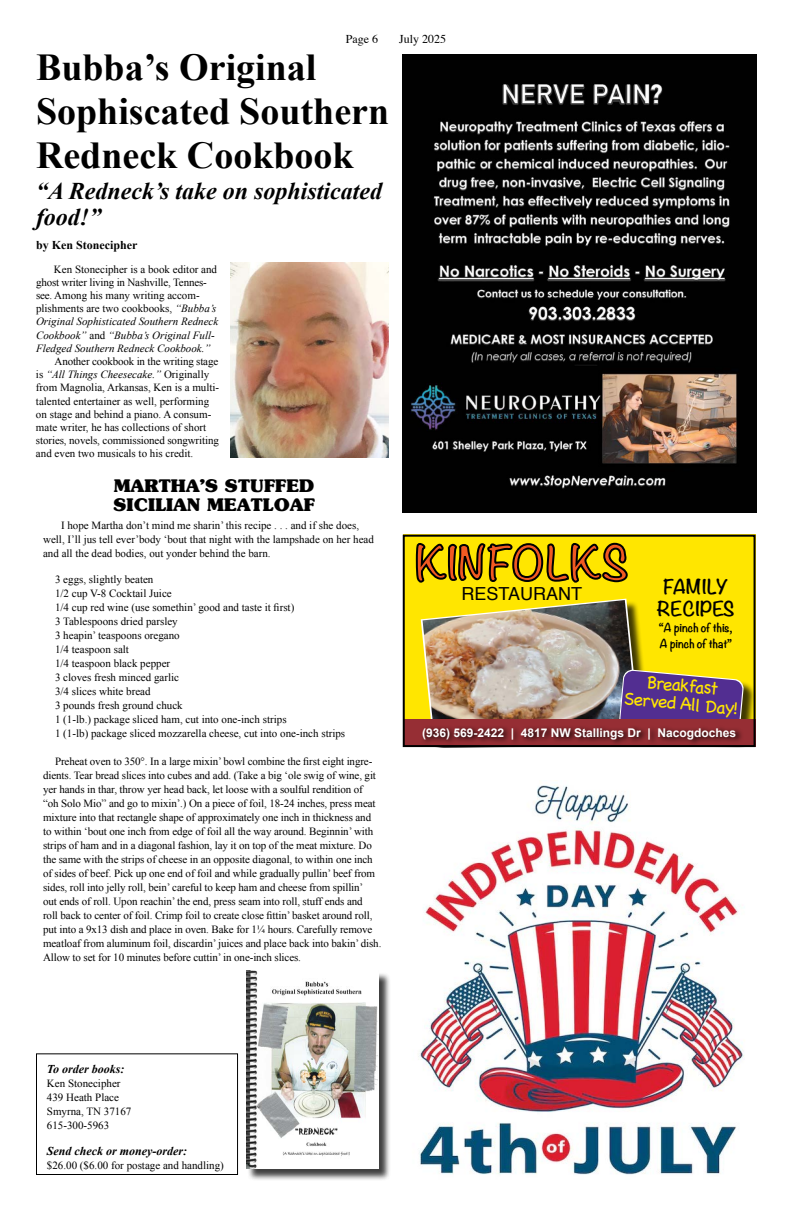
<style>
.page{position:relative;width:792px;height:1224px;background:#fff}
.page>*{position:absolute;margin:0;border:0;box-sizing:border-box;transform-origin:0 0}
.t1{font:700 38px/44px "Times New Roman";color:#000}
.t2{font:italic 700 24px/26px "Times New Roman";color:#000}
.t3{font:900 18px/19px "Subway";letter-spacing:.01em;color:#000}
.t4{font:18px/18px "Chalkboard";color:#ffe600;text-align:center}
.t5{font:700 18px/21.6px "Noteworthy";color:#000;text-align:center}
.t6{font:18px "Helvetica";color:#000}
.t7{font:700 12px "Arial";color:#fff}
.t8{font:italic 700 12px "Times New Roman";color:#000}
.t9{font:700 12px "Times New Roman";color:#000}
.t10{font:12px "Times";color:#000}
.t11{font:11px/14px "Times New Roman";letter-spacing:-.01em;color:#000}
.t12{font:700 11px/16px "Noteworthy";color:#000}
.s1{font-style:italic}
</style>
<div class="page">
<div style="left:36px;top:1053px;width:202px;height:122px;border:1px solid #000"></div>
<img style="left:230px;top:262px;width:159px;height:195px">
<div style="left:247px;top:972px;width:144px;height:209px;background:#000;opacity:.75"></div>
<img style="left:246px;top:970px;width:133px;height:198px">
<div style="left:403px;top:535px;width:353px;height:212px;background:#ffe600"></div>
<div style="left:621px;top:672px;width:135px;height:75px;background:#000;opacity:.75"></div>
<svg style="left:629px;top:602px;width:115px;height:118px"></svg>
<div style="left:403px;top:720px;width:353px;height:27px;background:#962e34"></div>
<div style="left:403px;top:535px;width:353px;height:212px;border:2px solid #000"></div>
<svg style="left:629px;top:727px;width:115px;height:19px"></svg>
<img style="left:415px;top:542px;width:214px;height:205px">
<img style="left:403px;top:54px;width:354px;height:458px">
<img style="left:418px;top:785px;width:327px;height:390px">
<p class="t10" style="left:346px;top:28px;width:34px">Page 6</p>
<p class="t10" style="left:399px;top:28px;width:49px">July 2025</p>
<h1 class="t1" style="left:36px;top:44px;width:355px">Bubba’s Original<br>Sophiscated Southern<br>Redneck Cookbook</h1>
<h2 class="t2" style="left:36px;top:177px;width:348px">“A Redneck’s take on sophisticated food!”</h2>
<p class="t9" style="left:36px;top:236px;width:103px">by Ken Stonecipher</p>
<p class="t11" style="left:36px;top:262px;width:184px;line-height:13.2px;text-indent:18px">Ken Stonecipher is a book editor and ghost writer living in Nashville, Tennes&shy;see. Among his many writing accom&shy;plishments are two cookbooks, <span class="s1">“Bubba’s Original Sophisticated Southern Redneck Cookbook”</span> and <span class="s1">“Bubba’s Original Full-Fledged Southern Redneck Cookbook.”</span></p>
<p class="t11" style="left:36px;top:354px;width:185px;line-height:13.2px;text-indent:19px">Another cookbook in the writing stage is <span class="s1">“All Things Cheesecake.”</span> Originally from Magnolia, Arkansas, Ken is a multi&shy;talented entertainer as well, performing on stage and behind a piano. A consum&shy;mate writer, he has collections of short stories, novels, commissioned songwriting and even two musicals to his credit.</p>
<h3 class="t3" style="left:113px;top:476px;width:203px">MARTHA’S STUFFED<br>SICILIAN MEATLOAF</h3>
<p class="t11" style="left:43px;top:518px;width:332px;text-indent:18px">I hope Martha don’t mind me sharin’ this recipe . . . and if she does, well, I’ll jus tell ever’body ‘bout that night with the lampshade on her head and all the dead bodies, out yonder behind the barn.</p>
<p class="t11" style="left:55px;top:572px;width:292px">3 eggs, slightly beaten<br>1/2 cup V-8 Cocktail Juice<br>1/4 cup red wine (use somethin’ good and taste it first)<br>3 Tablespoons dried parsley<br>3 heapin’ teaspoons oregano<br>1/4 teaspoon salt<br>1/4 teaspoon black pepper<br>3 cloves fresh minced garlic<br>3/4 slices white bread<br>3 pounds fresh ground chuck<br>1 (1-lb.) package sliced ham, cut into one-inch strips<br>1 (1-lb) package sliced mozzarella cheese, cut into one-inch strips</p>
<p class="t11" style="left:43px;top:754px;width:340px;text-indent:12px">Preheat oven to 350°. In a large mixin’ bowl combine the first eight ingre&shy;dients. Tear bread slices into cubes and add. (Take a big ‘ole swig of wine, git yer hands in thar, throw yer head back, let loose with a soulful rendition of<br>“oh Solo Mio” and go to mixin’.) On a piece of foil, 18-24 inches, press meat mixture into that rectangle shape of approximately one inch in thickness and to within ‘bout one inch from edge of foil all the way around. Beginnin’ with strips of ham and in a diagonal fashion, lay it on top of the meat mixture. Do the same with the strips of cheese in an opposite diagonal, to within one inch of sides of beef. Pick up one end of foil and while gradually pullin’ beef from sides, roll into jelly roll, bein’ careful to keep ham and cheese from spillin’<br>out ends of roll. Upon reachin’ the end, press seam into roll, stuff ends and<br>roll back to center of foil. Crimp foil to create close fittin’ basket around roll, put into a 9x13 dish and place in oven. Bake for 1¼ hours. Carefully remove meatloaf from aluminum foil, discardin’ juices and place back into bakin’ dish.<br>Allow to set for 10 minutes before cuttin’ in one-inch slices.</p>
<p class="t8" style="left:47px;top:1061px;width:79px">To order books:</p>
<p class="t11" style="left:47px;top:1077px;width:86px">Ken Stonecipher<br>439 Heath Place<br>Smyrna, TN 37167<br>615-300-5963</p>
<p class="t8" style="left:47px;top:1143px;width:142px">Send check or money-order:</p>
<p class="t11" style="left:47px;top:1159px;width:178px">$26.00 ($6.00 for postage and handling)</p>
<h3 class="t6" style="left:462px;top:580px;width:122px">RESTAURANT</h3>
<h3 class="t5" style="left:657px;top:576px;width:80px">FAMILY<br>RECIPES</h3>
<p class="t12" style="left:659px;top:619px;width:75px">“A pinch of this,<br>A pinch of that”</p>
<h3 class="t4" style="left:626px;top:671px;width:116px;rotate:5deg">Breakfast<br>Served All Day!</h3>
<p class="t7" style="left:422px;top:725px;width:316px">(936) 569-2422 | 4817 NW Stallings Dr | Nacogdoches</p>
</div>
